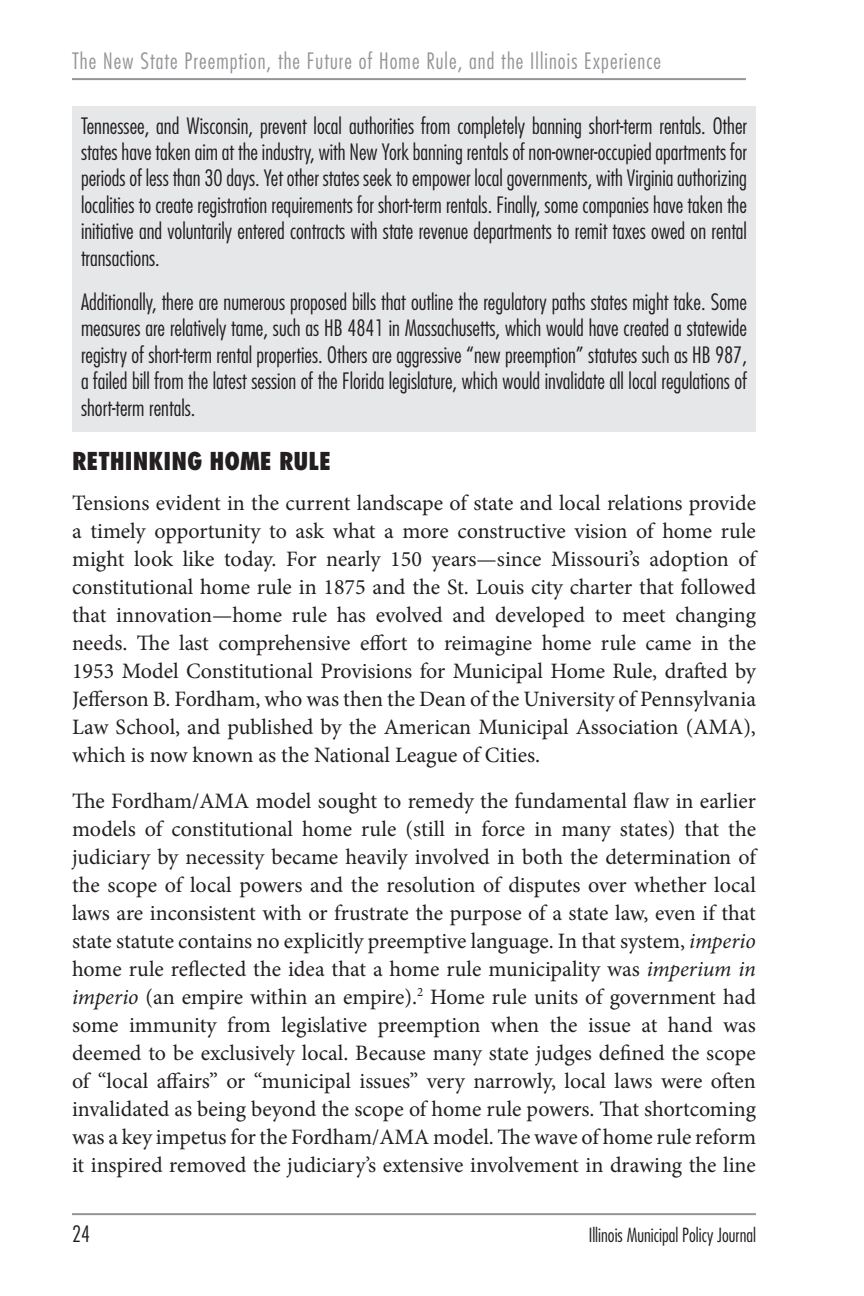
<style>
.page{position:relative;width:864px;height:1296px;background:#fff}
.page>*{position:absolute;margin:0;border:0;box-sizing:border-box;transform-origin:0 0}
.t1{font:800 condensed 24px "Futura Std";color:#231f20}
.t2{font:22px/28px "Minion Pro";color:#231f20;text-align:justify}
.t3{font:300 condensed 22px/26.4px "Futura Std";color:#231f20;text-align:justify}
.t4{font:300 condensed 22px "Futura Std";letter-spacing:.05em;color:#939598}
.t5{font:300 condensed 19px "Futura Std";color:#231f20}
.s1{font-style:italic}
</style>
<div class="page">
<hr style="left:72px;top:1213px;width:684px;height:2px;background:#939598">
<hr style="left:72px;top:78px;width:674px;height:2px;background:#939598">
<div style="left:72px;top:106px;width:684px;height:326px;background:#e6e7e9"></div>
<p class="t4" style="left:72px;top:48px;width:591px">The New State Preemption, the Future of Home Rule, and the Illinois Experience</p>
<p class="t3" style="left:81px;top:112px;width:668px">Tennessee, and Wisconsin, prevent local authorities from completely banning short-term rentals. Other states have taken aim at the industry, with New York banning rentals of non-owner-occupied apartments for periods of less than 30 days. Yet other states seek to empower local governments, with Virginia authorizing localities to create registration requirements for short-term rentals. Finally, some companies have taken the initiative and voluntarily entered contracts with state revenue departments to remit taxes owed on rental transactions.</p>
<p class="t3" style="left:81px;top:289px;width:668px">Additionally, there are numerous proposed bills that outline the regulatory paths states might take. Some measures are relatively tame, such as HB 4841 in Massachusetts, which would have created a statewide registry of short-term rental properties. Others are aggressive “new preemption” statutes such as HB 987, a failed bill from the latest session of the Florida legislature, which would invalidate all local regulations of short-term rentals.</p>
<p class="t1" style="left:72px;top:446px;width:261px">RETHINKING HOME RULE</p>
<p class="t2" style="left:72px;top:489px;width:686px">Tensions evident in the current landscape of state and local relations provide a timely opportunity to ask what a more constructive vision of home rule might look like today. For nearly 150 years—since Missouri’s adoption of constitutional home rule in 1875 and the St. Louis city charter that followed that innovation—home rule has evolved and developed to meet changing needs. The last comprehensive effort to reimagine home rule came in the 1953 Model Constitutional Provisions for Municipal Home Rule, drafted by Jefferson B. Fordham, who was then the Dean of the University of Pennsylvania Law School, and published by the American Municipal Association (AMA), which is now known as the National League of Cities.</p>
<p class="t2" style="left:72px;top:787px;width:686px">The Fordham/AMA model sought to remedy the fundamental flaw in earlier models of constitutional home rule (still in force in many states) that the judiciary by necessity became heavily involved in both the determination of the scope of local powers and the resolution of disputes over whether local laws are inconsistent with or frustrate the purpose of a state law, even if that state statute contains no explicitly preemptive language. In that system, <span class="s1">imperio </span>home rule reflected the idea that a home rule municipality was <span class="s1">imperium in imperio</span> (an empire within an empire).<sup>2</sup> Home rule units of government had some immunity from legislative preemption when the issue at hand was deemed to be exclusively local. Because many state judges defined the scope of “local affairs” or “municipal issues” very narrowly, local laws were often invalidated as being beyond the scope of home rule powers. That shortcoming was a key impetus for the Fordham/AMA model. The wave of home rule reform it inspired removed the judiciary’s extensive involvement in drawing the line</p>
<p class="t3" style="left:72px;top:1221px;width:20px">24</p>
<p class="t5" style="left:589px;top:1224px;width:169px">Illinois Municipal Policy Journal</p>
</div>
